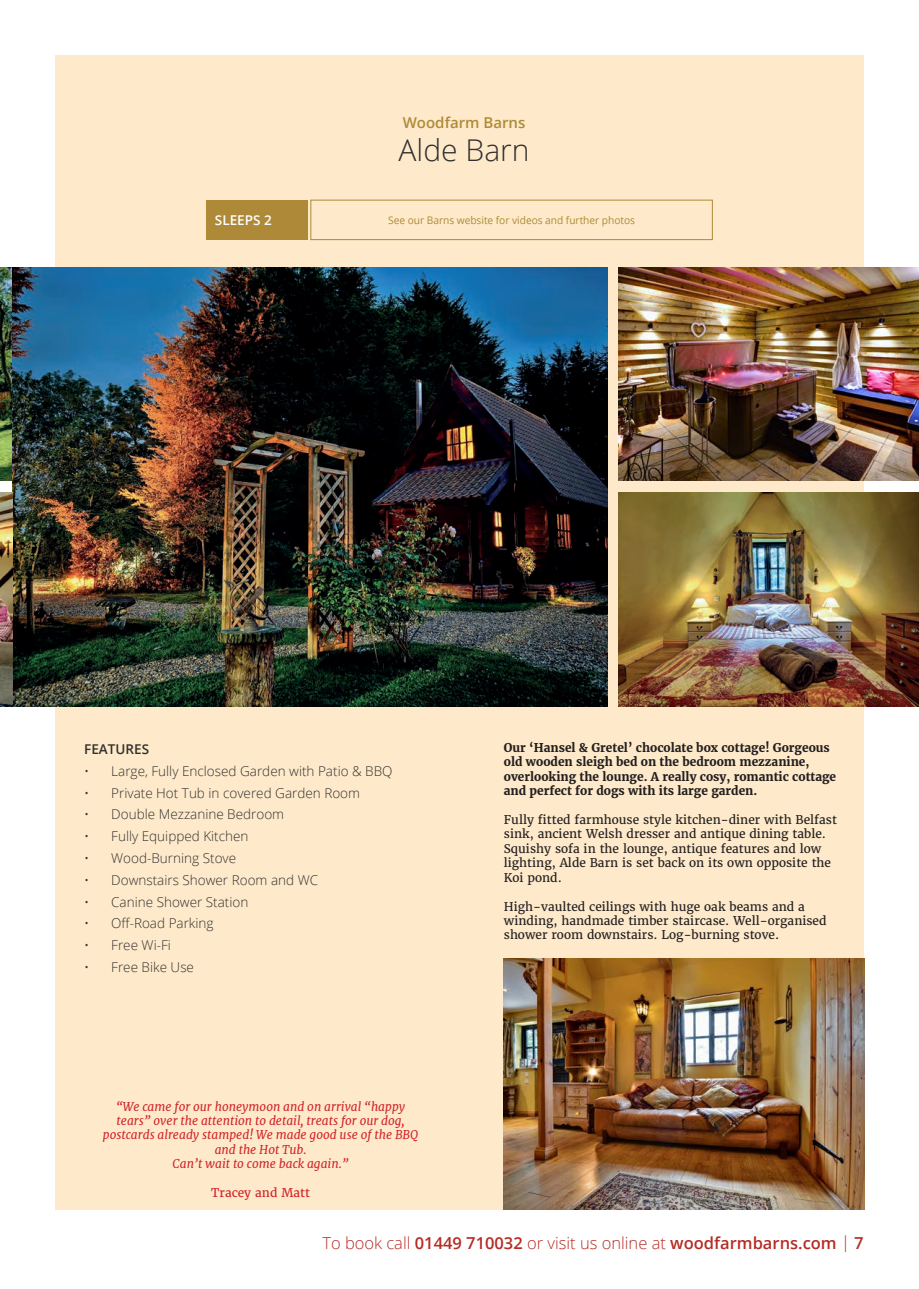
<style>
.page{position:relative;width:919px;height:1289px;background:#fff}
.page>*{position:absolute;margin:0;border:0;box-sizing:border-box;transform-origin:0 0}
.t1{font:300 30px "Open Sans";color:#312f30}
.t2{font:600 16.5px "Open Sans";color:#b52c24}
.t3{font:600 15px "Open Sans";color:#ae8a38}
.t4{font:300 13.5px "Open Sans";color:#312f30}
.t5{font:600 13.5px "Open Sans";color:#312f30}
.t6{font:600 13.5px "Open Sans";color:#fff}
.Woodfarm_Magazine{font:12px/14.4px "Merriweather";color:#231f20}
.t7{font:italic 12px/14.4px "Merriweather";color:#d1232a;text-align:center}
.Woodfarm_Magazine-2{font:700 12px/14.4px "Merriweather";color:#231f20}
.t8{font:12px "Merriweather";color:#d1232a}
.t9{font:10.5px "Open Sans";letter-spacing:-.005em;color:#ae8a38}
.s1{font-weight:300}
</style>
<div class="page">
<div style="left:55px;top:55px;width:808px;height:1154px;background:#feeaca"></div>
<div style="left:206px;top:200px;width:101px;height:40px;background:#ae8a38"></div>
<div style="left:310px;top:200px;width:402px;height:40px;border:1px solid #ae8a38"></div>
<img style="left:618px;top:267px;width:300px;height:214px">
<img style="left:0;top:267px;width:13px;height:214px">
<img style="left:13px;top:267px;width:594px;height:439px">
<img style="left:618px;top:493px;width:300px;height:213px">
<img style="left:0;top:493px;width:13px;height:213px">
<img style="left:504px;top:958px;width:360px;height:251px">
<p class="t3" style="left:403px;top:112px;width:124px">Woodfarm Barns</p>
<p class="t1" style="left:398px;top:130px;width:132px">Alde Barn</p>
<p class="t6" style="left:215px;top:211px;width:58px">SLEEPS 2</p>
<p class="t9" style="left:388px;top:213px;width:248px">See our Barns website for videos and further photos</p>
<p class="t5" style="left:84px;top:739px;width:66px">FEATURES</p>
<p class="t4" style="left:84px;top:761px;width:310px">• Large, Fully Enclosed Garden with Patio &amp; BBQ</p>
<p class="t4" style="left:84px;top:783px;width:277px">• Private Hot Tub in covered Garden Room</p>
<p class="t4" style="left:84px;top:805px;width:201px">• Double Mezzanine Bedroom</p>
<p class="t4" style="left:84px;top:827px;width:166px">• Fully Equipped Kitchen</p>
<p class="t4" style="left:84px;top:848px;width:153px">• Wood-Burning Stove</p>
<p class="t4" style="left:84px;top:870px;width:235px">• Downstairs Shower Room and WC</p>
<p class="t4" style="left:84px;top:892px;width:166px">• Canine Shower Station</p>
<p class="t4" style="left:84px;top:914px;width:131px">• Off-Road Parking</p>
<p class="t4" style="left:84px;top:936px;width:88px">• Free Wi-Fi</p>
<p class="t4" style="left:84px;top:957px;width:111px">• Free Bike Use</p>
<p class="t7" style="left:103px;top:1098px;width:317px">“We came for our honeymoon and on arrival “happy tears” over the attention to detail, treats for our dog, postcards already stamped! We made good use of the BBQ and the Hot Tub.</p>
<p class="t7" style="left:173px;top:1156px;width:177px">Can’t wait to come back again.”</p>
<p class="t8" style="left:211px;top:1185px;width:100px">Tracey and Matt</p>
<p class="Woodfarm_Magazine-2" style="left:504px;top:740px;width:334px">Our ‘Hansel &amp; Gretel’ chocolate box cottage! Gorgeous old wooden sleigh bed on the bedroom mezzanine, overlooking the lounge. A really cosy, romantic cottage and perfect for dogs with its large garden.</p>
<p class="Woodfarm_Magazine" style="left:504px;top:812px;width:334px">Fully fitted farmhouse style kitchen-diner with Belfast sink, ancient Welsh dresser and antique dining table.<br>Squishy sofa in the lounge, antique features and low lighting, Alde Barn is set back on its own opposite the</p>
<p class="Woodfarm_Magazine" style="left:504px;top:870px;width:59px">Koi pond.</p>
<p class="Woodfarm_Magazine" style="left:504px;top:899px;width:324px">High-vaulted ceilings with huge oak beams and a winding, handmade timber staircase. Well-organised shower room downstairs. Log-burning stove.</p>
<p class="t2" style="left:322px;top:1231px;width:542px"><span class="s1">To book call</span> 01449 710032 <span class="s1">or visit us online at</span> woodfarmbarns.com <span class="s1">|</span> 7</p>
</div>
